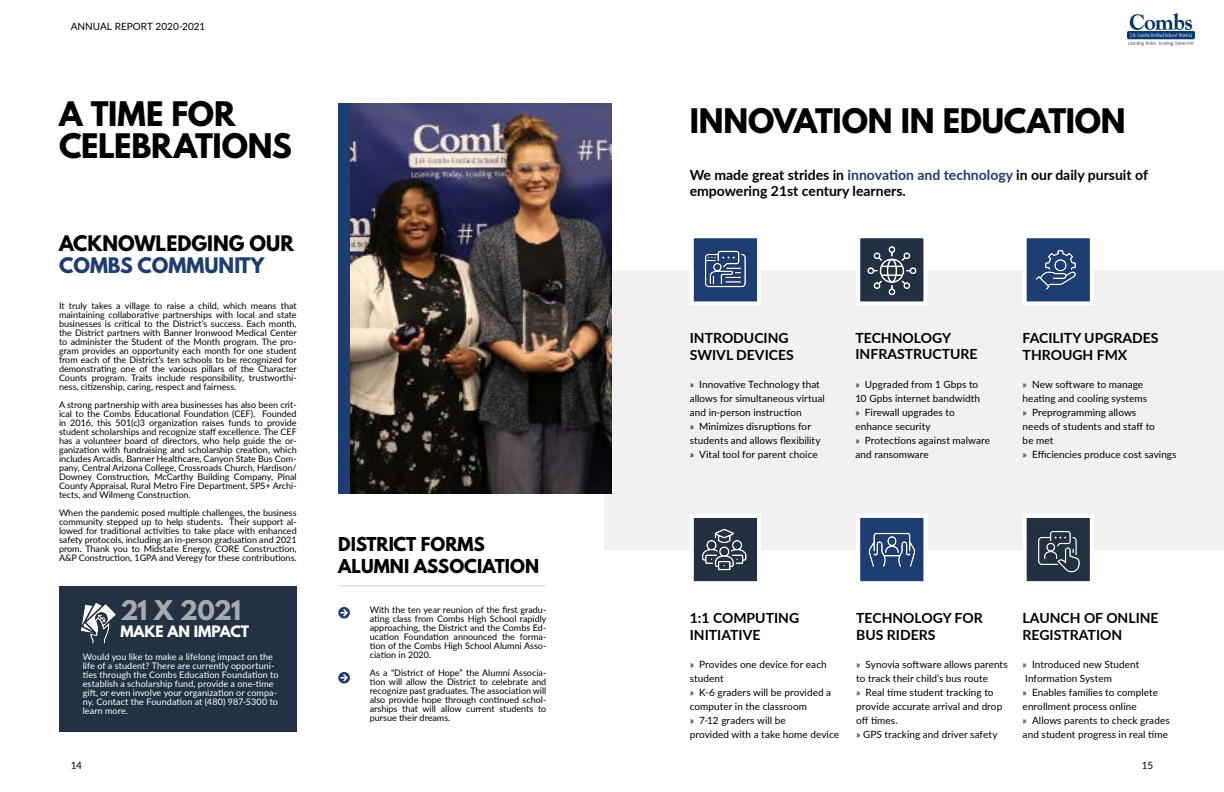
<style>
.page{position:relative;width:1224px;height:792px;background:#fff}
.page>*{position:absolute;margin:0;border:0;box-sizing:border-box;transform-origin:0 0}
.t1{font:700 30px/32px "League Spartan";letter-spacing:-.01em;color:#000}
.t2{font:700 24px "League Spartan";letter-spacing:-.03em;color:#a7a9ac}
.t3{font:700 19px "League Spartan";color:#000}
.t4{font:700 19px "League Spartan";color:#1e3d71}
.t5{font:700 17px/22px "League Spartan";color:#000}
.t6{font:700 14px/16.8px "Lato";color:#000}
.t7{font:700 14px "League Spartan";color:#fff}
.t8{font:10px/14px "Lato";letter-spacing:.005em;color:#000}
.t9{font:9px/9px "Lato";color:#000;text-align:justify}
.t10{font:9px/9px "Lato";letter-spacing:.01em;color:#fff}
.s1{color:#1e3d71}
</style>
<div class="page">
<div style="left:59px;top:586px;width:238px;height:146px;background:#233142"></div>
<img style="left:81px;top:603px;width:34px;height:41px">
<div style="left:605px;top:270px;width:619px;height:280px;background:#f1f1f2"></div>
<div style="left:690px;top:514px;width:71px;height:71px;background:#233142;border:4px solid #fff"></div>
<div style="left:856px;top:514px;width:71px;height:71px;background:#1e3d71;border:4px solid #fff"></div>
<div style="left:1023px;top:514px;width:71px;height:71px;background:#233142;border:4px solid #fff"></div>
<div style="left:692px;top:236px;width:67px;height:67px;background:#1e3d71"></div>
<img style="left:705px;top:250px;width:41px;height:38px">
<div style="left:690px;top:234px;width:71px;height:71px;border:4px solid #fff"></div>
<div style="left:856px;top:234px;width:71px;height:71px;background:#233142;border:4px solid #fff"></div>
<div style="left:1023px;top:234px;width:71px;height:71px;background:#1e3d71;border:4px solid #fff"></div>
<img style="left:350px;top:103px;width:262px;height:391px">
<div style="left:338px;top:103px;width:12px;height:391px;background:#1e3d71"></div>
<hr style="left:338px;top:585px;width:208px;height:1px;background:#d1d3d4">
<svg style="left:338px;top:607px;width:12px;height:12px"></svg>
<svg style="left:338px;top:672px;width:12px;height:12px"></svg>
<img style="left:1036px;top:250px;width:40px;height:40px">
<img style="left:867px;top:246px;width:50px;height:50px">
<img style="left:702px;top:529px;width:45px;height:42px">
<img style="left:868px;top:532px;width:47px;height:35px">
<img style="left:1038px;top:531px;width:42px;height:42px">
<img style="left:1127px;top:14px;width:67px;height:32px">
<p class="t8" style="left:71px;top:19px;width:136px">ANNUAL REPORT 2020-2021</p>
<h1 class="t1" style="left:59px;top:97px;width:234px">A TIME FOR<br>CELEBRATIONS</h1>
<h3 class="t3" style="left:59px;top:228px;width:237px">ACKNOWLEDGING OUR</h3>
<h3 class="t4" style="left:59px;top:250px;width:207px">COMBS COMMUNITY</h3>
<p class="t9" style="left:59px;top:301px;width:239px">It truly takes a village to raise a child, which means that maintaining collaborative partnerships with local and state businesses is critical to the District’s success. Each month, the District partners with Banner Ironwood Medical Center to administer the Student of the Month program. The pro&shy;gram provides an opportunity each month for one student from each of the District’s ten schools to be recognized for demonstrating one of the various pillars of the Character Counts program. Traits include responsibility, trustworthi&shy;ness, citizenship, caring, respect and fairness.</p>
<p class="t9" style="left:59px;top:400px;width:239px">A strong partnership with area businesses has also been crit&shy;ical to the Combs Educational Foundation (CEF). Founded in 2016, this 501(c)3 organization raises funds to provide student scholarships and recognize staff excellence. The CEF has a volunteer board of directors, who help guide the or&shy;ganization with fundraising and scholarship creation, which includes Arcadis, Banner Healthcare, Canyon State Bus Com&shy;pany, Central Arizona College, Crossroads Church, Hardison/ Downey Construction, McCarthy Building Company, Pinal County Appraisal, Rural Metro Fire Department, SPS+ Archi&shy;tects, and Wilmeng Construction.</p>
<p class="t9" style="left:59px;top:508px;width:239px">When the pandemic posed multiple challenges, the business community stepped up to help students. Their support al&shy;lowed for traditional activities to take place with enhanced safety protocols, including an in-person graduation and 2021 prom. Thank you to Midstate Energy, CORE Construction, A&amp;P Construction, 1GPA and Veregy for these contributions.</p>
<h2 class="t2" style="left:120px;top:592px;width:122px">21 X 2021</h2>
<h3 class="t7" style="left:120px;top:621px;width:130px">MAKE AN IMPACT</h3>
<p class="t10" style="left:83px;top:652px;width:197px">Would you like to make a lifelong impact on the life of a student? There are currently opportuni&shy;ties through the Combs Education Foundation to establish a scholarship fund, provide a one-time gift, or even involve your organization or compa&shy;ny. Contact the Foundation at (480) 987-5300 to learn more.</p>
<h3 class="t5" style="left:338px;top:533px;width:202px">DISTRICT FORMS<br>ALUMNI ASSOCIATION</h3>
<p class="t9" style="left:370px;top:605px;width:178px">With the ten year reunion of the first gradu&shy;ating class from Combs High School rapidly approaching, the District and the Combs Ed&shy;ucation Foundation announced the forma&shy;tion of the Combs High School Alumni Asso&shy;ciation in 2020.</p>
<p class="t9" style="left:370px;top:668px;width:178px">As a “District of Hope” the Alumni Associa&shy;tion will allow the District to celebrate and recognize past graduates. The association will also provide hope through continued schol&shy;arships that will allow current students to pursue their dreams.</p>
<h1 class="t1" style="left:690px;top:105px;width:437px">INNOVATION IN EDUCATION</h1>
<h3 class="t6" style="left:690px;top:166px;width:460px">We made great strides in <span class="s1">innovation and technology</span> in our daily pursuit of empowering 21st century learners.</h3>
<h3 class="t6" style="left:690px;top:329px;width:105px">INTRODUCING<br>SWIVL DEVICES</h3>
<p class="t8" style="left:690px;top:377px;width:137px">» Innovative Technology that allows for simultaneous virtual and in-person instruction<br>» Minimizes disruptions for students and allows flexibility » Vital tool for parent choice</p>
<h3 class="t6" style="left:855px;top:329px;width:124px">TECHNOLOGY<br>INFRASTRUCTURE</h3>
<p class="t8" style="left:855px;top:377px;width:136px">» Upgraded from 1 Gbps to<br>10 Gpbs internet bandwidth<br>» Firewall upgrades to enhance security<br>» Protections against malware and ransomware</p>
<h3 class="t6" style="left:1023px;top:329px;width:137px">FACILITY UPGRADES<br>THROUGH FMX</h3>
<p class="t8" style="left:1023px;top:377px;width:155px">» New software to manage heating and cooling systems<br>» Preprogramming allows<br>needs of students and staff to<br>be met<br>» Efficiencies produce cost savings</p>
<h3 class="t6" style="left:690px;top:609px;width:111px">1:1 COMPUTING<br>INITIATIVE</h3>
<p class="t8" style="left:690px;top:657px;width:151px">» Provides one device for each student<br>» K-6 graders will be provided a computer in the classroom<br>» 7-12 graders will be<br>provided with a take home device</p>
<h3 class="t6" style="left:856px;top:609px;width:128px">TECHNOLOGY FOR<br>BUS RIDERS</h3>
<p class="t8" style="left:856px;top:657px;width:153px">» Synovia software allows parents to track their child’s bus route<br>» Real time student tracking to provide accurate arrival and drop off times.<br>» GPS tracking and driver safety</p>
<h3 class="t6" style="left:1023px;top:609px;width:138px">LAUNCH OF ONLINE<br>REGISTRATION</h3>
<p class="t8" style="left:1023px;top:657px;width:149px">» Introduced new Student<br>Information System<br>» Enables families to complete enrollment process online<br>» Allows parents to check grades and student progress in real time</p>
<p class="t8" style="left:71px;top:757px;width:13px">14</p>
<p class="t8" style="left:1142px;top:757px;width:13px">15</p>
</div>
